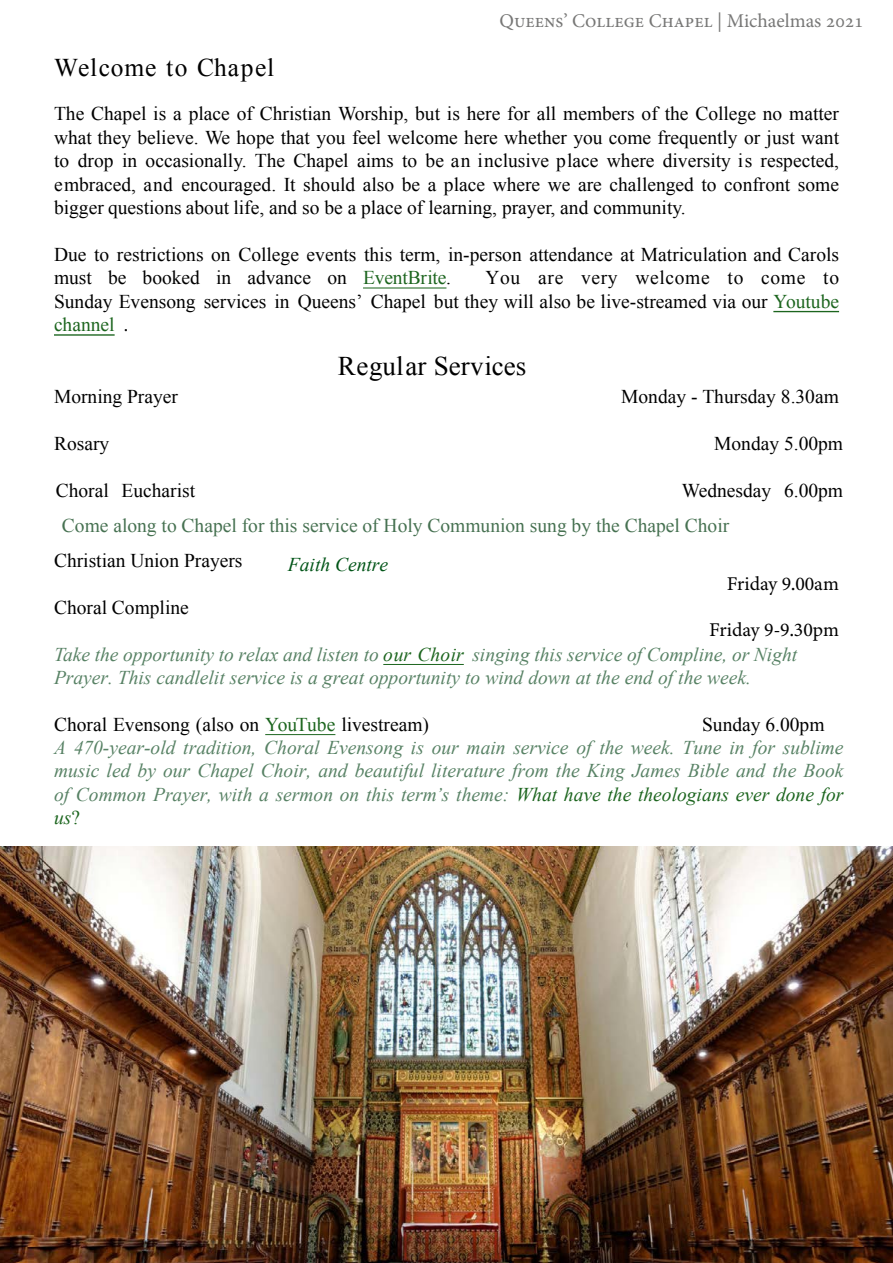
<style>
.page{position:relative;width:893px;height:1263px;background:#fff}
.page>*{position:absolute;margin:0;border:0;box-sizing:border-box;transform-origin:0 0}
.t1{font:27px "Times New Roman";color:#000}
.t2{font:25.5px "Times New Roman";letter-spacing:.035em;color:#000}
.t3{font:19.5px/23.4px "Times New Roman";color:#000;text-align:justify}
.t4{font:italic 19.5px/23.4px "Times New Roman";color:#588265}
.t5{font:19.5px "Times New Roman";color:#467151}
.t6{font:19.5px "Minion Pro";color:#777776}
.t7{font:19.5px "Minion Variable Concept";letter-spacing:-.005em;color:#000}
.t8{font:italic 19.5px "Times New Roman";color:#005417}
.s1{color:#1c651e}
.s2{font-family:"Minion Pro"}
.s3{font-style:normal;color:#1c651e}
</style>
<div class="page">
<hr style="left:54px;top:335px;width:61px;height:1px;background:#1c651e">
<hr style="left:773px;top:311px;width:66px;height:1px;background:#1c651e">
<hr style="left:363px;top:287px;width:83px;height:1px;background:#1c651e">
<img style="left:0;top:847px;width:892px;height:416px">
<hr style="left:265px;top:734px;width:70px;height:1px;background:#1c651e">
<hr style="left:383px;top:664px;width:81px;height:1px;background:#1c651e">
<p class="t6" style="left:499px;top:8px;width:366px">Queens’ College Chapel | Michaelmas 2021</p>
<h2 class="t2" style="left:54px;top:50px;width:222px">Welcome to Chapel</h2>
<p class="t3" style="left:54px;top:102px;width:787px">The Chapel is a place of Christian Worship, but is here for all members of the College no matter what they believe. We hope that you feel welcome here whether you come frequently or just want to drop in occasionally. The Chapel aims to be an inclusive place where diversity is respected, embraced, and encouraged. It should also be a place where we are challenged to confront some bigger questions about life, and so be a place of learning, prayer, and community.</p>
<p class="t3" style="left:54px;top:242px;width:787px">Due to restrictions on College events this term, in-person attendance at Matriculation and Carols must be booked in advance on <span class="s1">EventBrite</span>.</p>
<p class="t3" style="left:54px;top:266px;width:787px;text-indent:432px">You are very welcome to come to Sunday Evensong services in Queens’ Chapel but they will also be live-streamed via our <span class="s1">Youtube channel</span> <span class="s2">.</span></p>
<h1 class="t1" style="left:338px;top:348px;width:190px">Regular Services</h1>
<p class="t3" style="left:54px;top:385px;width:126px">Morning Prayer</p>
<p class="t3" style="left:54px;top:431px;width:57px">Rosary</p>
<p class="t3" style="left:621px;top:385px;width:219px">Monday - Thursday 8.30am</p>
<p class="t3" style="left:714px;top:432px;width:130px">Monday 5.00pm</p>
<p class="t3" style="left:682px;top:478px;width:163px">Wednesday 6.00pm</p>
<p class="t3" style="left:56px;top:478px;width:141px">Choral Eucharist</p>
<p class="t5" style="left:62px;top:513px;width:669px">Come along to Chapel for this service of Holy Communion sung by the Chapel Choir</p>
<p class="t3" style="left:54px;top:548px;width:190px">Christian Union Prayers</p>
<p class="t3" style="left:54px;top:595px;width:136px">Choral Compline</p>
<p class="t7" style="left:709px;top:616px;width:131px">Friday 9-9.30pm</p>
<p class="t4" style="left:54px;top:642px;width:745px">Take the opportunity to relax and listen to <span class="s1">our Choir</span> singing this service of Compline, or Night<br>Prayer. This candlelit service is a great opportunity to wind down at the end of the week.</p>
<p class="t3" style="left:54px;top:712px;width:377px">Choral Evensong (also on <span class="s1">YouTube</span> livestream)</p>
<p class="t3" style="left:702px;top:712px;width:124px">Sunday 6.00pm</p>
<p class="t4" style="left:54px;top:735px;width:791px;text-align:justify">A 470-year-old tradition, Choral Evensong is our main service of the week. Tune in for sublime music led by our Chapel Choir, and beautiful literature from the King James Bible and the Book of Common Prayer, with a sermon on this term’s theme: <span class="s1">What have the theologians ever done for us</span><span class="s3">?</span></p>
<p class="t8" style="left:288px;top:551px;width:102px">Faith Centre</p>
<p class="t7" style="left:727px;top:570px;width:114px">Friday 9.00am</p>
</div>
